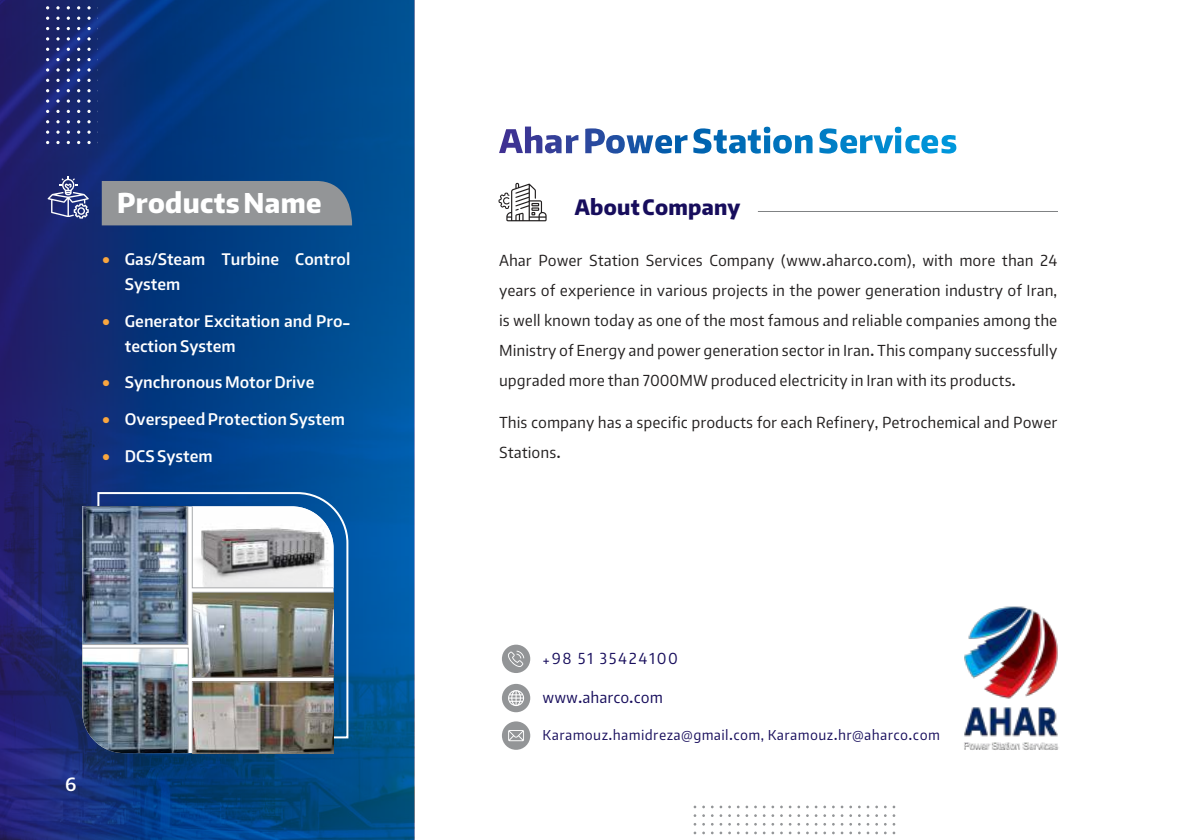
<style>
.page{position:relative;width:1191px;height:840px;background:#fff}
.page>*{position:absolute;margin:0;border:0;box-sizing:border-box;transform-origin:0 0}
.t1{font:900 36px "w Nian";letter-spacing:.01em;color:#fff}
.t2{font:900 28px "w Nian";letter-spacing:.01em;color:#170d5c}
.t3{font:700 24px "w Nian";color:#fff}
.t4{font:700 21px/25.2px "w Nian";color:#fff}
.t5{font:20px/30px "w Nian";color:#221f1f;text-align:justify}
.t6{font:20px/39.2px "w Nian";letter-spacing:.04em;color:#170d5c}
.t7{font:18px "w Nian";letter-spacing:.02em;color:#170d5c}
.s1{font-size:26px;color:#f9a63f}
</style>
<div class="page">
<img style="left:0;top:0;width:414px;height:839px">
<div style="left:102px;top:181px;width:250px;height:44px;background:#939597"></div>
<svg style="left:48px;top:176px;width:41px;height:42px;background:#525c96"></svg>
<svg style="left:39px;top:0;width:58px;height:149px;background:#28357b"></svg>
<svg style="left:693px;top:805px;width:203px;height:30px"></svg>
<img style="left:499px;top:129px;width:24px;height:24px">
<img style="left:525px;top:126px;width:17px;height:27px">
<img style="left:545px;top:135px;width:16px;height:18px">
<img style="left:566px;top:135px;width:12px;height:18px">
<img style="left:585px;top:128px;width:20px;height:25px">
<img style="left:606px;top:135px;width:47px;height:18px">
<img style="left:655px;top:135px;width:17px;height:18px">
<img style="left:675px;top:135px;width:12px;height:18px">
<img style="left:693px;top:128px;width:18px;height:25px">
<img style="left:713px;top:129px;width:13px;height:24px">
<img style="left:729px;top:135px;width:16px;height:18px">
<img style="left:747px;top:129px;width:13px;height:24px">
<img style="left:763px;top:126px;width:7px;height:27px">
<img style="left:773px;top:135px;width:19px;height:18px">
<img style="left:795px;top:135px;width:17px;height:18px">
<img style="left:819px;top:128px;width:18px;height:25px">
<img style="left:840px;top:135px;width:17px;height:18px">
<img style="left:860px;top:135px;width:33px;height:18px">
<img style="left:894px;top:126px;width:7px;height:27px">
<img style="left:905px;top:135px;width:14px;height:18px">
<img style="left:921px;top:135px;width:17px;height:18px">
<img style="left:941px;top:135px;width:15px;height:18px">
<div style="left:502px;top:644px;width:28px;height:28px;background:#939597;border-radius:50%"></div>
<div style="left:502px;top:683px;width:28px;height:28px;background:#939597;border-radius:50%"></div>
<div style="left:502px;top:721px;width:28px;height:28px;background:#939597;border-radius:50%"></div>
<svg style="left:508px;top:690px;width:16px;height:15px"></svg>
<svg style="left:508px;top:650px;width:16px;height:16px"></svg>
<svg style="left:508px;top:730px;width:16px;height:10px"></svg>
<svg style="left:96px;top:491px;width:253px;height:248px;background:#2664a3"></svg>
<img style="left:82px;top:506px;width:251px;height:246px">
<img style="left:964px;top:606px;width:95px;height:144px">
<svg style="left:498px;top:183px;width:48px;height:38px"></svg>
<hr style="left:758px;top:211px;width:300px;height:1px;background:#808284">
<h1 class="t1" style="left:117px;top:191px;width:206px">Products Name</h1>
<p class="t4" style="left:125px;top:247px;width:227px;text-indent:-23px"><span class="s1">•</span> Gas/Steam Turbine Control<br>System</p>
<p class="t4" style="left:125px;top:308px;width:227px;text-indent:-23px"><span class="s1">•</span> Generator Excitation and Pro&shy;tection System</p>
<p class="t4" style="left:102px;top:370px;width:214px"><span class="s1">•</span> Synchronous Motor Drive</p>
<p class="t4" style="left:102px;top:407px;width:244px"><span class="s1">•</span> Overspeed Protection System</p>
<p class="t4" style="left:102px;top:443px;width:112px"><span class="s1">•</span> DCS System</p>
<p class="t3" style="left:65px;top:774px;width:13px">6</p>
<h2 class="t2" style="left:575px;top:197px;width:167px">About Company</h2>
<p class="t5" style="left:499px;top:246px;width:560px">Ahar Power Station Services Company (www.aharco.com), with more than 24 years of experience in various projects in the power generation industry of Iran, is well known today as one of the most famous and reliable companies among the Ministry of Energy and power generation sector in Iran. This company successfully upgraded more than 7000MW produced electricity in Iran with its products.</p>
<p class="t5" style="left:499px;top:407px;width:560px">This company has a specific products for each Refinery, Petrochemical and Power<br>Stations.</p>
<p class="t6" style="left:542px;top:639px;width:137px">+98 51 35424100 www.aharco.com</p>
<p class="t7" style="left:542px;top:728px;width:399px">Karamouz.hamidreza@gmail.com, Karamouz.hr@aharco.com</p>
</div>
